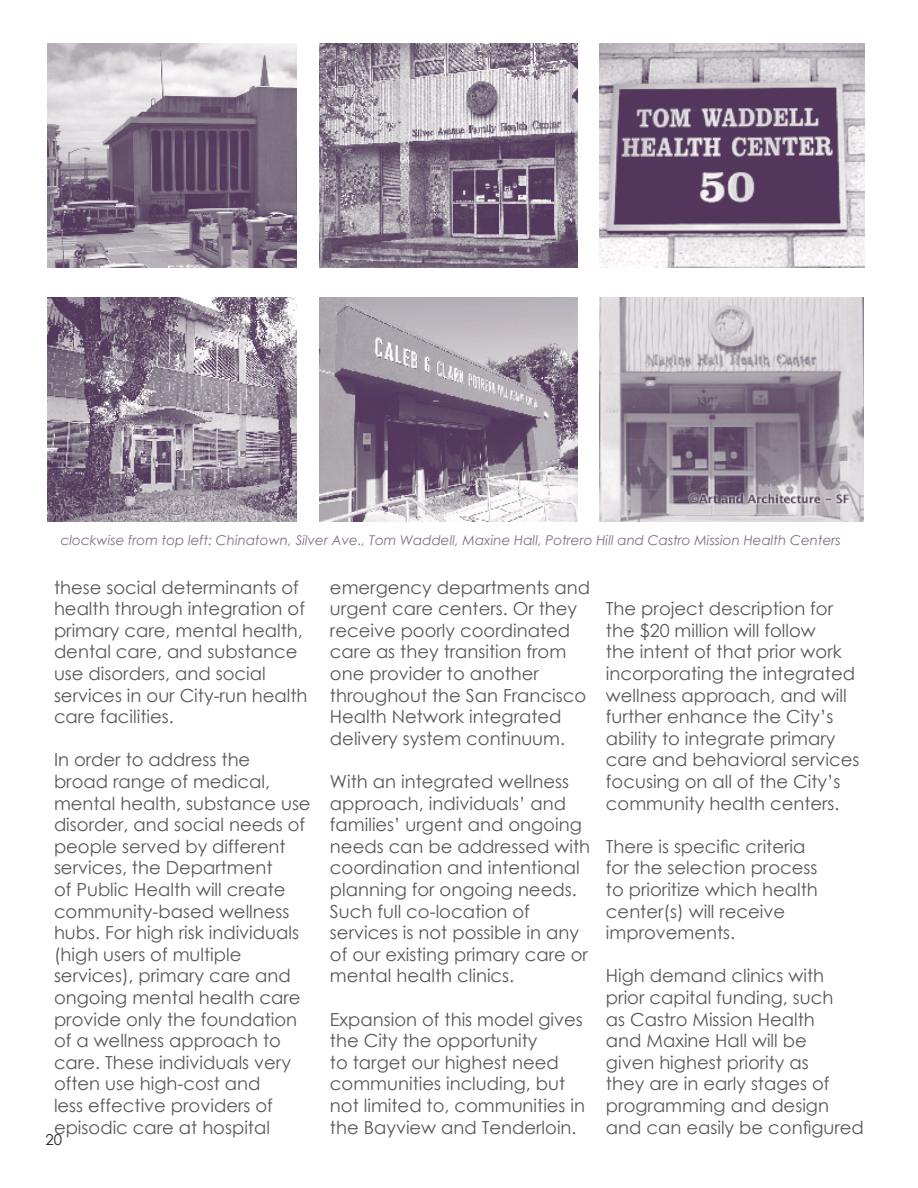
<style>
.page{position:relative;width:918px;height:1188px;background:#fff}
.page>*{position:absolute;margin:0;border:0;box-sizing:border-box;transform-origin:0 0}
.t1{font:18px/21.6px "Century Gothic";color:#57585a}
.t2{font:15px "Century Gothic";color:#231f20}
.t3{font:italic 13.5px "Century Gothic";color:#836b86}
</style>
<div class="page">
<img style="left:48px;top:43px;width:249px;height:224px">
<img style="left:320px;top:43px;width:258px;height:224px">
<img style="left:600px;top:43px;width:264px;height:224px">
<img style="left:48px;top:297px;width:249px;height:224px">
<img style="left:320px;top:297px;width:258px;height:224px">
<img style="left:600px;top:297px;width:264px;height:224px">
<p class="t3" style="left:61px;top:531px;width:781px">clockwise from top left: Chinatown, Silver Ave., Tom Waddell, Maxine Hall, Potrero Hill and Castro Mission Health Centers</p>
<p class="t1" style="left:54px;top:576px;width:255px">these social determinants of health through integration of primary care, mental health, dental care, and substance use disorders, and social services in our City-run health care facilities.</p>
<p class="t1" style="left:54px;top:749px;width:258px">In order to address the<br>broad range of medical, mental health, substance use disorder, and social needs of people served by different services, the Department<br>of Public Health will create community-based wellness hubs. For high risk individuals (high users of multiple services), primary care and ongoing mental health care provide only the foundation of a wellness approach to care. These individuals very often use high-cost and<br>less effective providers of episodic care at hospital</p>
<p class="t2" style="left:45px;top:1129px;width:18px">20</p>
<p class="t1" style="left:330px;top:576px;width:262px">emergency departments and urgent care centers. Or they receive poorly coordinated care as they transition from one provider to another throughout the San Francisco<br>Health Network integrated delivery system continuum.</p>
<p class="t1" style="left:330px;top:770px;width:262px">With an integrated wellness approach, individuals’ and families’ urgent and ongoing needs can be addressed with coordination and intentional planning for ongoing needs.<br>Such full co-location of services is not possible in any of our existing primary care or mental health clinics.</p>
<p class="t1" style="left:330px;top:1008px;width:257px">Expansion of this model gives the City the opportunity<br>to target our highest need communities including, but not limited to, communities in the Bayview and Tenderloin.</p>
<p class="t1" style="left:606px;top:598px;width:255px">The project description for the $20 million will follow<br>the intent of that prior work incorporating the integrated wellness approach, and will further enhance the City’s ability to integrate primary care and behavioral services focusing on all of the City’s community health centers.</p>
<p class="t1" style="left:606px;top:835px;width:213px">There is specific criteria for the selection process to prioritize which health center(s) will receive improvements.</p>
<p class="t1" style="left:606px;top:965px;width:259px">High demand clinics with prior capital funding, such<br>as Castro Mission Health<br>and Maxine Hall will be<br>given highest priority as<br>they are in early stages of programming and design and can easily be configured</p>
</div>
